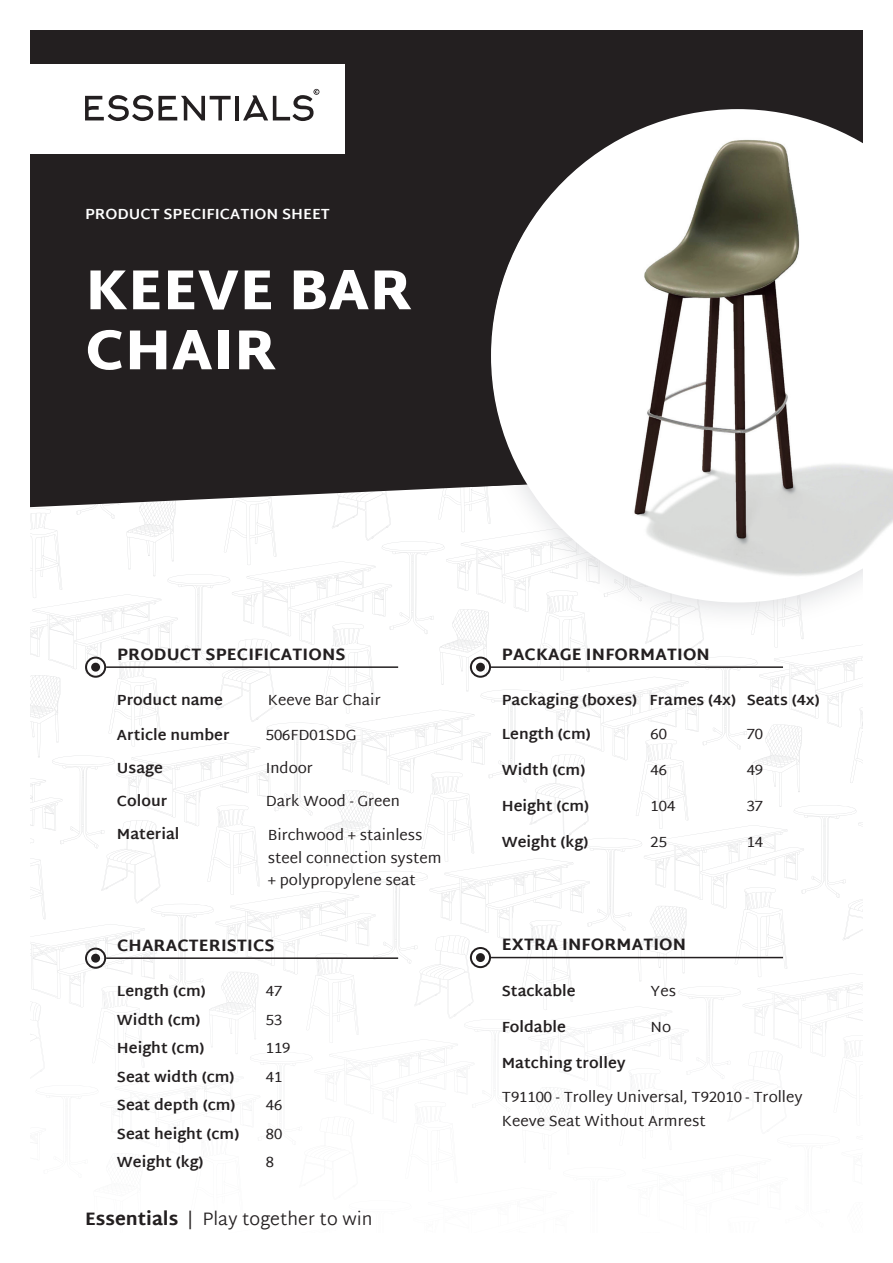
<style>
.page{position:relative;width:893px;height:1263px;background:#fff}
.page>*{position:absolute;margin:0;border:0;box-sizing:border-box;transform-origin:0 0}
.t1{font:900 57px/60px "Martel Sans";letter-spacing:.01em;color:#fff}
.t2{font:300 18px "Martel Sans";color:#231f20}
.t3{font:800 16.5px "Martel Sans";letter-spacing:.01em;color:#231f20}
.t4{font:700 15px "Martel Sans";color:#231f20}
.t5{font:15px/22.5px "Martel Sans";color:#231f20}
.t6{font:700 15px "Martel Sans";color:#fff}
.s1{font-weight:800}
</style>
<div class="page">
<div style="left:30px;top:30px;width:833px;height:442px;background:#231f20"></div>
<div style="left:0;top:64px;width:344px;height:89px;background:#fff"></div>
<svg style="left:85px;top:95px;width:146px;height:26px"></svg>
<hr style="left:235px;top:96px;width:4px;height:24px;background:#231f20">
<svg style="left:243px;top:89px;width:76px;height:32px"></svg>
<div style="left:467px;top:89px;width:373px;height:383px;background:#231f20"></div>
<img style="left:840px;top:89px;width:23px;height:20px">
<svg style="left:30px;top:472px;width:833px;height:654px"></svg>
<img style="left:491px;top:109px;width:402px;height:493px">
<p class="t6" style="left:85px;top:205px;width:246px">PRODUCT SPECIFICATION SHEET</p>
<h1 class="t1" style="left:85px;top:260px;width:328px">KEEVE BAR<br>CHAIR</h1>
<p class="t3" style="left:117px;top:644px;width:230px">PRODUCT SPECIFICATIONS</p>
<p class="t3" style="left:502px;top:644px;width:210px">PACKAGE INFORMATION</p>
<p class="t4" style="left:117px;top:691px;width:108px">Product name</p>
<p class="t5" style="left:268px;top:689px;width:114px">Keeve Bar Chair</p>
<p class="t4" style="left:117px;top:726px;width:114px">Article number</p>
<p class="t5" style="left:266px;top:724px;width:92px">506FD01SDG</p>
<p class="t4" style="left:117px;top:759px;width:47px">Usage</p>
<p class="t5" style="left:266px;top:757px;width:49px">Indoor</p>
<p class="t4" style="left:117px;top:792px;width:52px">Colour</p>
<p class="t5" style="left:266px;top:790px;width:136px">Dark Wood - Green</p>
<p class="t4" style="left:117px;top:825px;width:64px">Material</p>
<p class="t5" style="left:268px;top:824px;width:175px">Birchwood + stainless steel connection system + polypropylene seat</p>
<p class="t4" style="left:502px;top:691px;width:319px">Packaging (boxes) Frames (4x) Seats (4x)</p>
<p class="t4" style="left:502px;top:725px;width:90px">Length (cm)</p>
<p class="t5" style="left:651px;top:723px;width:18px">60</p>
<p class="t4" style="left:502px;top:761px;width:85px">Width (cm)</p>
<p class="t5" style="left:651px;top:759px;width:18px">46</p>
<p class="t4" style="left:502px;top:797px;width:89px">Height (cm)</p>
<p class="t5" style="left:651px;top:795px;width:26px">104</p>
<p class="t4" style="left:502px;top:833px;width:88px">Weight (kg)</p>
<p class="t5" style="left:651px;top:831px;width:18px">25</p>
<p class="t5" style="left:747px;top:723px;width:18px">70</p>
<p class="t5" style="left:747px;top:759px;width:18px">49</p>
<p class="t5" style="left:747px;top:795px;width:18px">37</p>
<p class="t5" style="left:747px;top:831px;width:18px">14</p>
<p class="t3" style="left:117px;top:935px;width:159px">CHARACTERISTICS</p>
<p class="t3" style="left:502px;top:935px;width:186px">EXTRA INFORMATION</p>
<p class="t4" style="left:117px;top:982px;width:90px">Length (cm)</p>
<p class="t5" style="left:266px;top:980px;width:18px">47</p>
<p class="t4" style="left:117px;top:1011px;width:85px">Width (cm)</p>
<p class="t5" style="left:266px;top:1008px;width:18px">53</p>
<p class="t4" style="left:117px;top:1039px;width:89px">Height (cm)</p>
<p class="t5" style="left:266px;top:1037px;width:26px">119</p>
<p class="t4" style="left:117px;top:1068px;width:119px">Seat width (cm)</p>
<p class="t5" style="left:266px;top:1065px;width:18px">41</p>
<p class="t4" style="left:117px;top:1096px;width:120px">Seat depth (cm)</p>
<p class="t5" style="left:266px;top:1094px;width:18px">46</p>
<p class="t4" style="left:117px;top:1125px;width:124px">Seat height (cm)</p>
<p class="t5" style="left:266px;top:1122px;width:18px">80</p>
<p class="t4" style="left:117px;top:1153px;width:88px">Weight (kg)</p>
<p class="t5" style="left:266px;top:1151px;width:10px">8</p>
<p class="t2" style="left:85px;top:1206px;width:289px"><span class="s1">Essentials</span> | Play together to win</p>
<p class="t4" style="left:502px;top:981px;width:75px">Stackable</p>
<p class="t5" style="left:651px;top:979px;width:27px">Yes</p>
<p class="t4" style="left:502px;top:1017px;width:66px">Foldable</p>
<p class="t5" style="left:651px;top:1015px;width:22px">No</p>
<p class="t4" style="left:502px;top:1053px;width:125px">Matching trolley</p>
<p class="t5" style="left:502px;top:1085px;width:302px;line-height:24px">T91100 - Trolley Universal, T92010 - Trolley<br>Keeve Seat Without Armrest</p>
</div>
